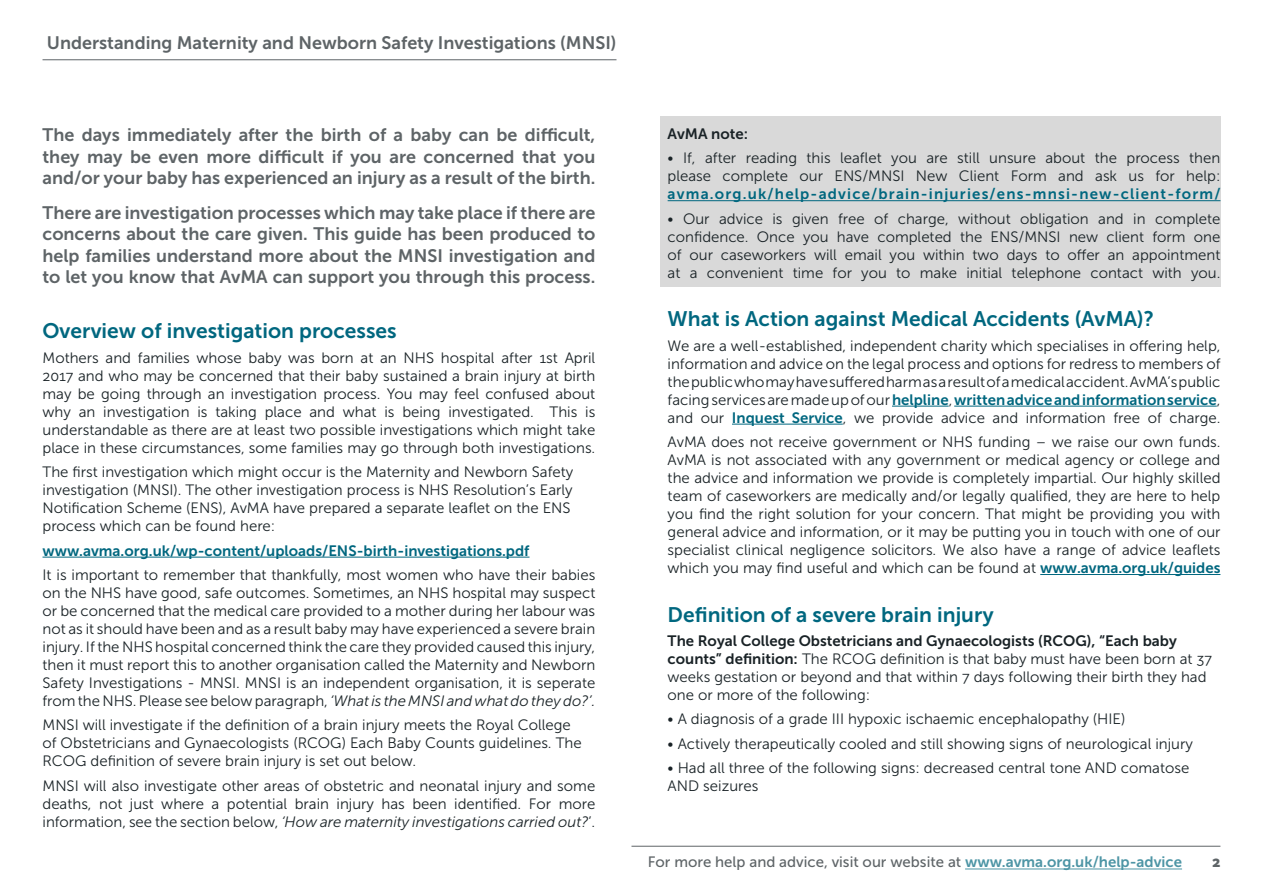
<style>
.page{position:relative;width:1263px;height:893px;background:#fff}
.page>*{position:absolute;margin:0;border:0;box-sizing:border-box;transform-origin:0 0}
.t1{font:21px "Museo Sans 700";color:#00677f}
.Intro{font:18px/21.6px "Museo Sans 700";color:#5e6467;text-align:justify}
.t2{font:15px/18px "Museo Sans 300";color:#192226;text-align:justify}
.t3{font:15px "Museo Sans 500";color:#5e6467}
.t4{font:15px "Museo Sans 700";color:#00677f}
.t5{font:15px "Museo Sans 700";color:#192226}
.t6{font:15px "Museo Sans 900";color:#5e6467}
.s1{font-style:italic}
.s2{font-family:"Museo Sans 700";color:#00677f}
.s3{font-family:"Museo Sans 700"}
.s4{font-family:"Museo Sans 700";color:#4d95a5}
</style>
<div class="page">
<hr style="left:43px;top:60px;width:573px;height:1px;background:#5e6467">
<hr style="left:965px;top:869px;width:217px;height:1px;background:#4d95a5">
<hr style="left:631px;top:846px;width:589px;height:1px;background:#5e6467">
<div style="left:660px;top:117px;width:560px;height:170px;background:#d9d9d9"></div>
<hr style="left:43px;top:557px;width:486px;height:1px;background:#00677f">
<hr style="left:668px;top:200px;width:552px;height:1px;background:#00677f">
<hr style="left:892px;top:406px;width:57px;height:1px;background:#00677f">
<hr style="left:954px;top:406px;width:263px;height:1px;background:#00677f">
<hr style="left:732px;top:424px;width:111px;height:1px;background:#00677f">
<hr style="left:1040px;top:574px;width:180px;height:1px;background:#00677f">
<p class="Intro" style="left:47px;top:32px;width:571px">Understanding Maternity and Newborn Safety Investigations (MNSI)</p>
<p class="Intro" style="left:43px;top:124px;width:554px">The days immediately after the birth of a baby can be difficult, they may be even more difficult if you are concerned that you and/or your baby has experienced an injury as a result of the birth.</p>
<p class="Intro" style="left:43px;top:202px;width:554px">There are investigation processes which may take place if there are concerns about the care given. This guide has been produced to help families understand more about the MNSI investigation and to let you know that AvMA can support you through this process.</p>
<p class="t1" style="left:43px;top:319px;width:356px">Overview of investigation processes</p>
<p class="t2" style="left:43px;top:349px;width:554px">Mothers and families whose baby was born at an NHS hospital after 1st April 2017 and who may be concerned that their baby sustained a brain injury at birth may be going through an investigation process. You may feel confused about why an investigation is taking place and what is being investigated. This is understandable as there are at least two possible investigations which might take place in these circumstances, some families may go through both investigations.</p>
<p class="t2" style="left:43px;top:463px;width:532px;text-align:left">The first investigation which might occur is the Maternity and Newborn Safety investigation (MNSI). The other investigation process is NHS Resolution’s Early Notification Scheme (ENS), AvMA have prepared a separate leaflet on the ENS process which can be found here:</p>
<p class="t4" style="left:43px;top:542px;width:488px">www.avma.org.uk/wp-content/uploads/ENS-birth-investigations.pdf</p>
<p class="t2" style="left:43px;top:566px;width:554px">It is important to remember that thankfully, most women who have their babies on the NHS have good, safe outcomes. Sometimes, an NHS hospital may suspect or be concerned that the medical care provided to a mother during her labour was not as it should have been and as a result baby may have experienced a severe brain injury. If the NHS hospital concerned think the care they provided caused this injury, then it must report this to another organisation called the Maternity and Newborn Safety Investigations - MNSI. MNSI is an independent organisation, it is seperate from the NHS. Please see below paragraph, <span class="s1">‘What is the MNSI and what do they do?’.</span></p>
<p class="t2" style="left:43px;top:716px;width:541px;text-align:left">MNSI will investigate if the definition of a brain injury meets the Royal College of Obstetricians and Gynaecologists (RCOG) Each Baby Counts guidelines. The<br>RCOG definition of severe brain injury is set out below.</p>
<p class="t2" style="left:43px;top:777px;width:554px">MNSI will also investigate other areas of obstetric and neonatal injury and some deaths, not just where a potential brain injury has been identified. For more information, see the section below, <span class="s1">‘How are maternity investigations carried out?</span>’.</p>
<p class="t5" style="left:668px;top:125px;width:82px">AvMA note:</p>
<p class="t2" style="left:668px;top:149px;width:554px">• If, after reading this leaflet you are still unsure about the process then please complete our ENS/MNSI New Client Form and ask us for help: <span class="s2">avma.org.uk/help-advice/brain-injuries/ens-mnsi-new-client-form/</span></p>
<p class="t2" style="left:668px;top:210px;width:554px">• Our advice is given free of charge, without obligation and in complete confidence. Once you have completed the ENS/MNSI new client form one of our caseworkers will email you within two days to offer an appointment at a convenient time for you to make initial telephone contact with you.</p>
<p class="t1" style="left:668px;top:307px;width:488px">What is Action against Medical Accidents (AvMA)?</p>
<p class="t2" style="left:668px;top:337px;width:554px">We are a well-established, independent charity which specialises in offering help, information and advice on the legal process and options for redress to members of the public who may have suffered harm as a result of a medical accident. AvMA’s public facing services are made up of our <span class="s2">helpline</span>, <span class="s2">written advice and information service</span>, and our <span class="s2">Inquest Service</span>, we provide advice and information free of charge.</p>
<p class="t2" style="left:668px;top:433px;width:554px;text-align:left">AvMA does not receive government or NHS funding – we raise our own funds.<br>AvMA is not associated with any government or medical agency or college and the advice and information we provide is completely impartial. Our highly skilled team of caseworkers are medically and/or legally qualified, they are here to help you find the right solution for your concern. That might be providing you with general advice and information, or it may be putting you in touch with one of our specialist clinical negligence solicitors. We also have a range of advice leaflets which you may find useful and which can be found at <span class="s2">www.avma.org.uk/guides</span></p>
<p class="t1" style="left:668px;top:603px;width:328px">Definition of a severe brain injury</p>
<p class="t2" style="left:668px;top:632px;width:546px;text-align:left"><span class="s3">The Royal College Obstetricians and Gynaecologists (RCOG), “Each baby counts” definition:</span> The RCOG definition is that baby must have been born at 37 weeks gestation or beyond and that within 7 days following their birth they had one or more of the following:</p>
<p class="t2" style="left:668px;top:710px;width:459px">• A diagnosis of a grade III hypoxic ischaemic encephalopathy (HIE)</p>
<p class="t2" style="left:668px;top:735px;width:527px">• Actively therapeutically cooled and still showing signs of neurological injury</p>
<p class="t2" style="left:668px;top:759px;width:523px">• Had all three of the following signs: decreased central tone AND comatose<br>AND seizures</p>
<p class="t3" style="left:648px;top:854px;width:536px">For more help and advice, visit our website at <span class="s4">www.avma.org.uk/help-advice</span></p>
<p class="t6" style="left:1212px;top:854px;width:10px">2</p>
</div>
